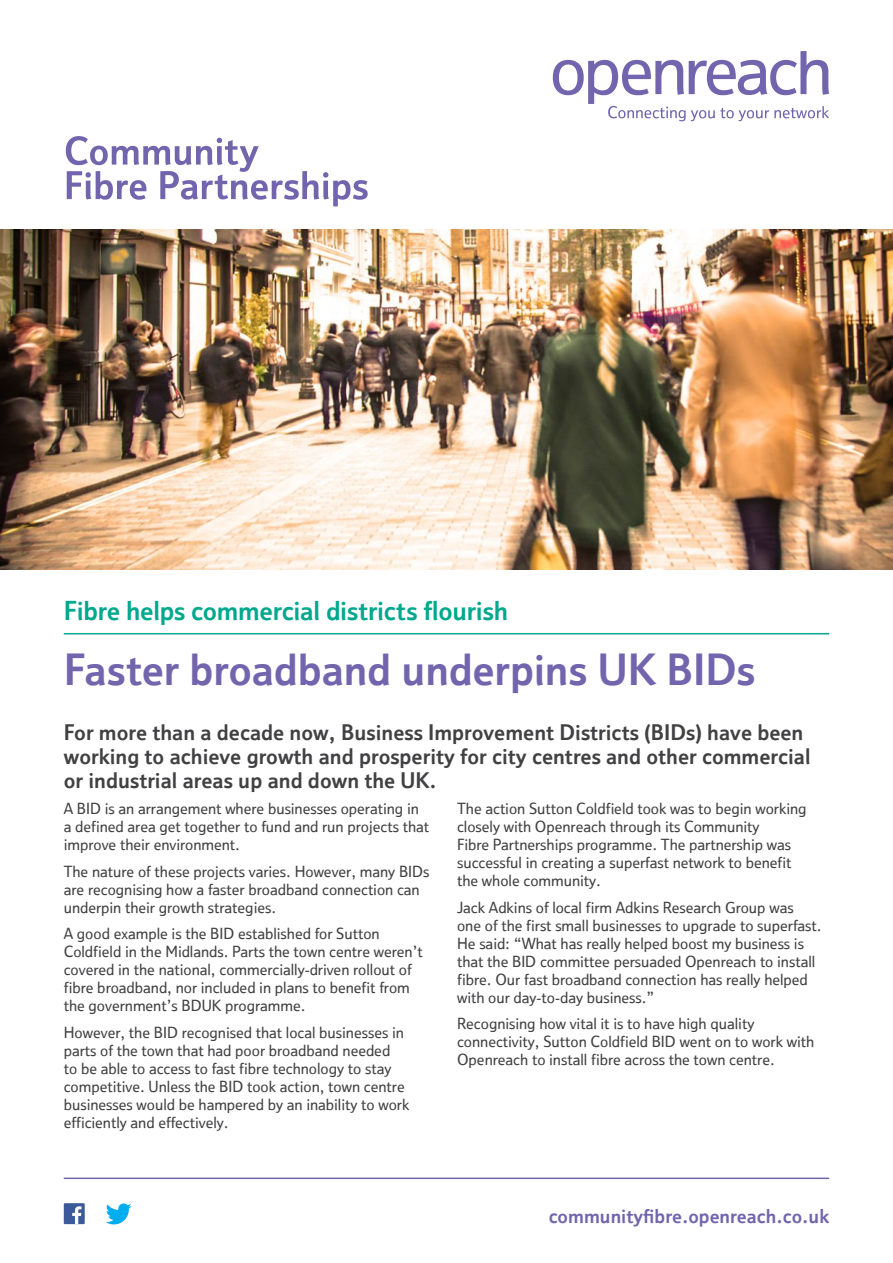
<style>
.page{position:relative;width:893px;height:1263px;background:#fff}
.page>*{position:absolute;margin:0;border:0;box-sizing:border-box;transform-origin:0 0}
.t1{font:700 42px "Openreach";letter-spacing:-.005em;color:#7265ad}
.t2{font:700 25.5px "Openreach";letter-spacing:-.01em;color:#00a88e}
.t3{font:700 21px/24px "Openreach";color:#414042}
.t4{font:700 18.75px "Openreach";color:#7265ad}
.t5{font:500 15px/18px "Openreach";color:#414042}
</style>
<div class="page">
<img style="left:0;top:230px;width:893px;height:340px">
<svg style="left:66px;top:136px;width:302px;height:70px"></svg>
<div style="left:64px;top:1203px;width:21px;height:21px;background:#3c5a99"></div>
<svg style="left:72px;top:1206px;width:9px;height:18px"></svg>
<hr style="left:64px;top:1177px;width:765px;height:2px;background:#7265ad">
<svg style="left:106px;top:1203px;width:25px;height:21px"></svg>
<svg style="left:553px;top:51px;width:276px;height:70px"></svg>
<hr style="left:64px;top:633px;width:765px;height:1px;background:#00a88e">
<h2 class="t2" style="left:64px;top:596px;width:446px">Fibre helps commercial districts flourish</h2>
<h1 class="t1" style="left:64px;top:644px;width:693px">Faster broadband underpins UK BIDs</h1>
<h3 class="t3" style="left:64px;top:720px;width:748px">For more than a decade now, Business Improvement Districts (BIDs) have been working to achieve growth and prosperity for city centres and other commercial or industrial areas up and down the UK.</h3>
<p class="t5" style="left:64px;top:800px;width:367px">A BID is an arrangement where businesses operating in a defined area get together to fund and run projects that improve their environment.</p>
<p class="t5" style="left:64px;top:862px;width:367px">The nature of these projects varies. However, many BIDs are recognising how a faster broadband connection can underpin their growth strategies.</p>
<p class="t5" style="left:64px;top:925px;width:360px">A good example is the BID established for Sutton Coldfield in the Midlands. Parts the town centre weren’t covered in the national, commercially-driven rollout of fibre broadband, nor included in plans to benefit from the government’s BDUK programme.</p>
<p class="t5" style="left:64px;top:1023px;width:347px">However, the BID recognised that local businesses in parts of the town that had poor broadband needed<br>to be able to access to fast fibre technology to stay competitive. Unless the BID took action, town centre businesses would be hampered by an inability to work efficiently and effectively.</p>
<p class="t5" style="left:457px;top:800px;width:351px">The action Sutton Coldfield took was to begin working closely with Openreach through its Community<br>Fibre Partnerships programme. The partnership was successful in creating a superfast network to benefit the whole community.</p>
<p class="t5" style="left:457px;top:898px;width:366px">Jack Adkins of local firm Adkins Research Group was<br>one of the first small businesses to upgrade to superfast.<br>He said: “What has really helped boost my business is that the BID committee persuaded Openreach to install fibre. Our fast broadband connection has really helped with our day-to-day business.”</p>
<p class="t5" style="left:457px;top:1015px;width:359px">Recognising how vital it is to have high quality connectivity, Sutton Coldfield BID went on to work with<br>Openreach to install fibre across the town centre.</p>
<p class="t4" style="left:549px;top:1205px;width:282px">communityfibre.openreach.co.uk</p>
</div>
